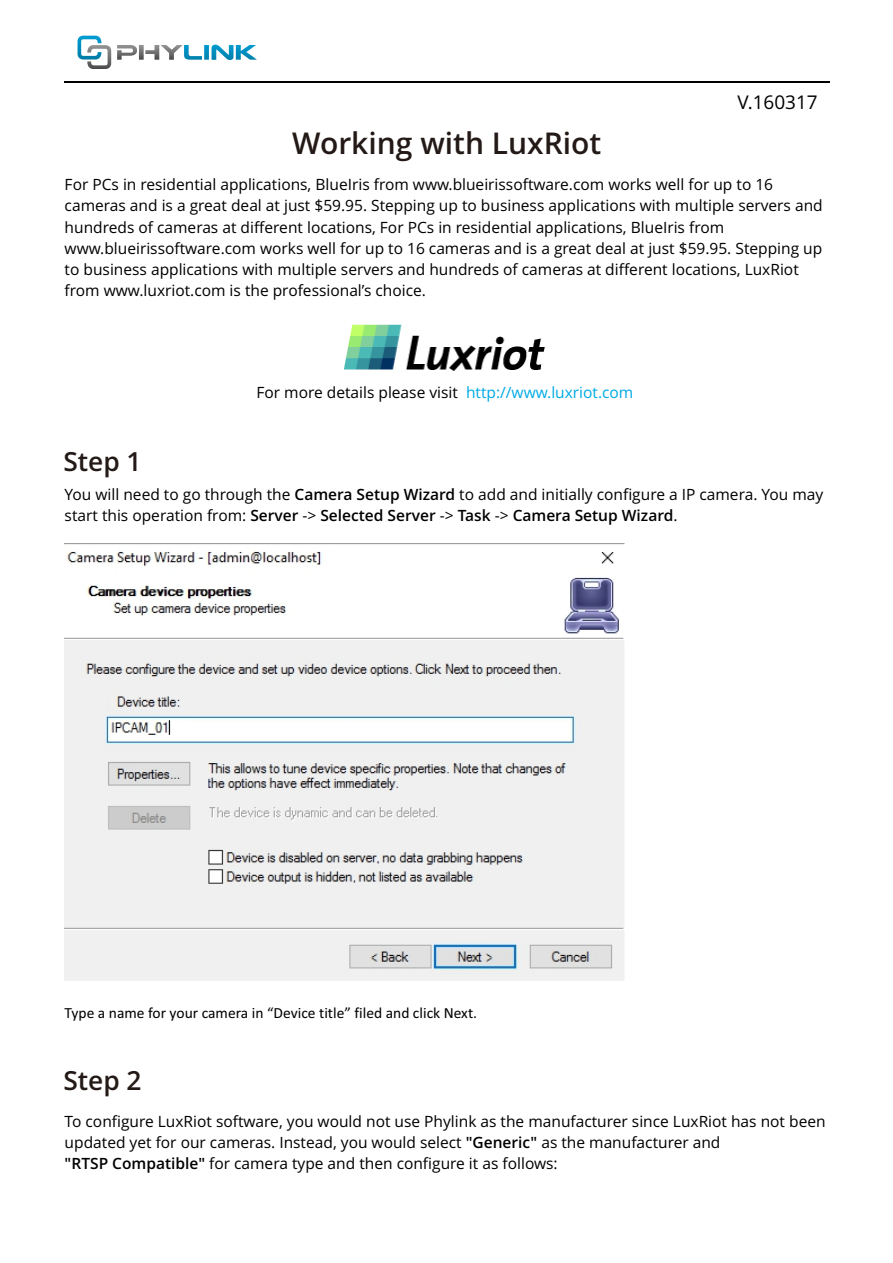
<style>
.page{position:relative;width:893px;height:1263px;background:#fff}
.page>*{position:absolute;margin:0;border:0;box-sizing:border-box;transform-origin:0 0}
.t1{font:600 30px "Open Sans";color:#231916}
.t2{font:600 26.4px "Open Sans";color:#231916}
.t3{font:18.9px "Open Sans";color:#000}
.t4{font:15.6px/21.1px "Open Sans";color:#000}
.t5{font:15.6px "Calibri";color:#000}
.s1{color:#00aae4}
.s2{font-weight:600}
</style>
<div class="page">
<hr style="left:64px;top:81px;width:765px;height:2px;background:#000">
<svg style="left:78px;top:36px;width:33px;height:33px"></svg>
<svg style="left:117px;top:45px;width:140px;height:15px"></svg>
<img style="left:65px;top:544px;width:559px;height:437px">
<img style="left:344px;top:324px;width:201px;height:47px">
<h1 class="t1" style="left:292px;top:131px;width:311px">Working with LuxRiot</h1>
<p class="t3" style="left:737px;top:94px;width:82px">V.160317</p>
<p class="t4" style="left:65px;top:176px;width:760px">For PCs in residential applications, BlueIris from www.blueirissoftware.com works well for up to 16 cameras and is a great deal at just $59.95. Stepping up to business applications with multiple servers and hundreds of cameras at different locations, For PCs in residential applications, BlueIris from www.blueirissoftware.com works well for up to 16 cameras and is a great deal at just $59.95. Stepping up to business applications with multiple servers and hundreds of cameras at different locations, LuxRiot from www.luxriot.com is the professional’s choice.</p>
<h2 class="t2" style="left:63px;top:450px;width:80px">Step 1</h2>
<p class="t4" style="left:256px;top:384px;width:378px">For more details please visit <span class="s1">http://www.luxriot.com</span></p>
<p class="t4" style="left:65px;top:485px;width:760px">You will need to go through the <span class="s2">Camera Setup Wizard</span> to add and initially configure a IP camera. You may start this operation from: <span class="s2">Server</span> -&gt; <span class="s2">Selected Server</span> -&gt; <span class="s2">Task</span> -&gt; <span class="s2">Camera Setup Wizard</span>.</p>
<p class="t5" style="left:65px;top:1006px;width:414px">Type a name for your camera in “Device title” filed and click Next.</p>
<h2 class="t2" style="left:63px;top:1069px;width:80px">Step 2</h2>
<p class="t4" style="left:65px;top:1112px;width:762px">To configure LuxRiot software, you would not use Phylink as the manufacturer since LuxRiot has not been updated yet for our cameras. Instead, you would select <span class="s2">"Generic"</span> as the manufacturer and<br><span class="s2">"RTSP Compatible"</span> for camera type and then configure it as follows:</p>
</div>
